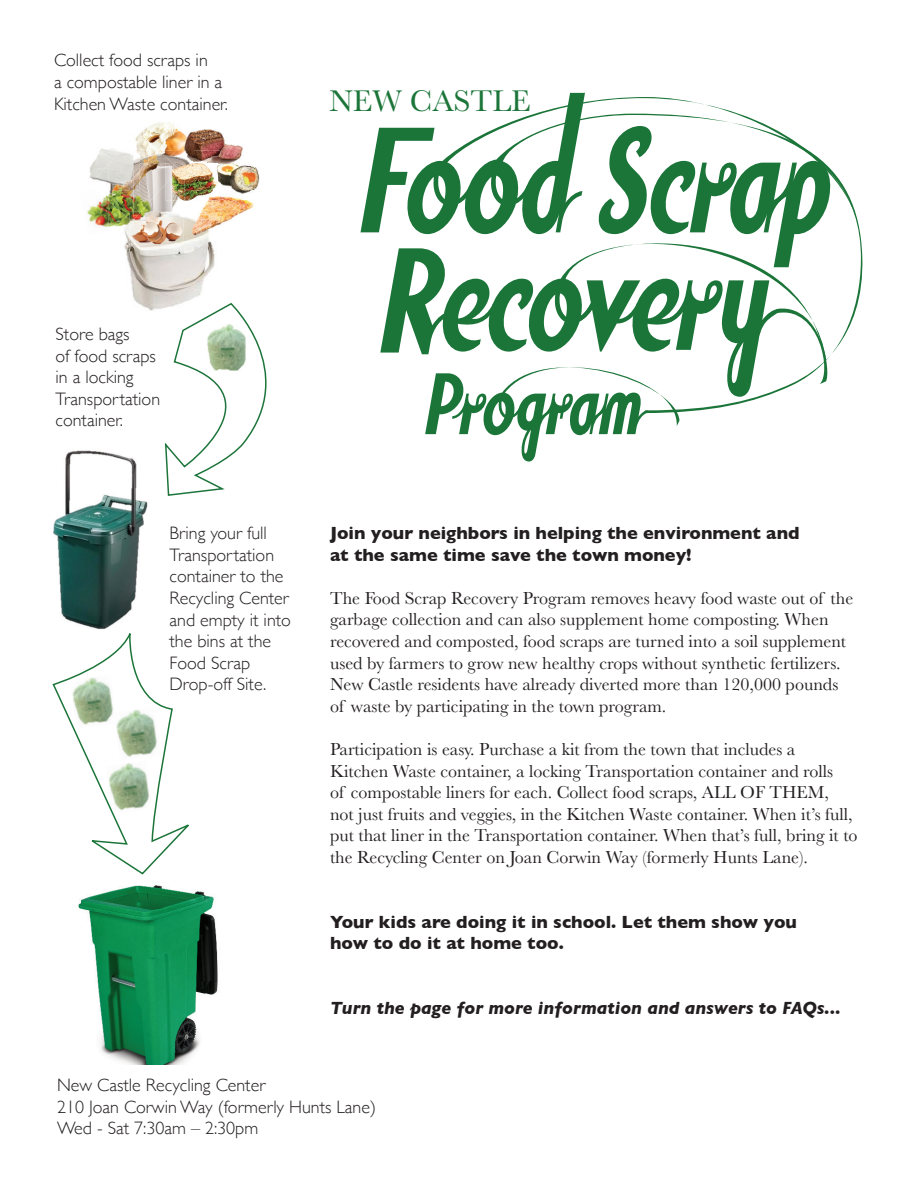
<style>
.page{position:relative;width:918px;height:1188px;background:#fff}
.page>*{position:absolute;margin:0;border:0;box-sizing:border-box;transform-origin:0 0}
.t1{font:31.05px "Baskerville";color:#1b7539}
.t2{font:18px/21.6px "Baskerville";color:#231f20}
.t3{font:300 18px/21.6px "Gill Sans";color:#231f20}
.t4{font:700 18px/21.6px "Gill Sans";color:#231f20}
.t5{font:italic 700 18px "Gill Sans";color:#231f20}
</style>
<div class="page">
<img style="left:53px;top:450px;width:95px;height:180px">
<img style="left:124px;top:217px;width:91px;height:94px">
<img style="left:186px;top:199px;width:68px;height:41px">
<img style="left:141px;top:122px;width:37px;height:29px">
<img style="left:193px;top:156px;width:18px;height:7px">
<img style="left:176px;top:163px;width:35px;height:38px">
<img style="left:186px;top:190px;width:31px;height:11px">
<img style="left:220px;top:167px;width:40px;height:23px">
<img style="left:211px;top:172px;width:9px;height:18px">
<img style="left:220px;top:190px;width:32px;height:9px">
<svg style="left:211px;top:190px;width:9px;height:9px"></svg>
<img style="left:153px;top:184px;width:31px;height:28px">
<img style="left:130px;top:217px;width:53px;height:27px">
<img style="left:153px;top:212px;width:28px;height:5px">
<img style="left:193px;top:129px;width:50px;height:27px">
<img style="left:173px;top:129px;width:20px;height:34px">
<img style="left:211px;top:156px;width:43px;height:16px">
<svg style="left:211px;top:163px;width:6px;height:9px"></svg>
<img style="left:135px;top:132px;width:24px;height:19px">
<img style="left:139px;top:151px;width:34px;height:50px">
<img style="left:90px;top:148px;width:27px;height:35px">
<img style="left:109px;top:151px;width:25px;height:29px">
<svg style="left:127px;top:140px;width:12px;height:23px"></svg>
<img style="left:134px;top:163px;width:5px;height:14px">
<img style="left:166px;top:163px;width:10px;height:21px">
<svg style="left:173px;top:163px;width:11px;height:9px"></svg>
<img style="left:87px;top:201px;width:22px;height:27px">
<img style="left:109px;top:220px;width:21px;height:11px">
<img style="left:130px;top:217px;width:25px;height:9px">
<svg style="left:102px;top:194px;width:7px;height:7px"></svg>
<img style="left:109px;top:180px;width:25px;height:40px">
<img style="left:134px;top:177px;width:17px;height:24px">
<svg style="left:134px;top:179px;width:5px;height:11px"></svg>
<svg style="left:130px;top:201px;width:23px;height:21px"></svg>
<img style="left:78px;top:885px;width:140px;height:179px">
<svg style="left:164px;top:304px;width:103px;height:192px"></svg>
<svg style="left:52px;top:633px;width:137px;height:242px"></svg>
<svg style="left:361px;top:93px;width:472px;height:369px"></svg>
<p class="t3" style="left:54px;top:49px;width:175px">Collect food scraps in<br>a compostable liner in a<br>Kitchen Waste container.</p>
<h1 class="t1" style="left:329px;top:82px;width:203px">NEW CASTLE</h1>
<p class="t3" style="left:56px;top:322px;width:106px">Store bags<br>of food scraps in a locking<br>Transportation container.</p>
<p class="t3" style="left:169px;top:522px;width:106px">Bring your full<br>Transportation</p>
<p class="t3" style="left:169px;top:565px;width:121px">container to the<br>Recycling Center</p>
<p class="t3" style="left:169px;top:608px;width:123px">and empty it into the bins at the<br>Food Scrap</p>
<p class="t3" style="left:169px;top:673px;width:98px">Drop-off Site.</p>
<p class="t4" style="left:330px;top:522px;width:471px">Join your neighbors in helping the environment and at the same time save the town money!</p>
<p class="t2" style="left:330px;top:587px;width:525px">The Food Scrap Recovery Program removes heavy food waste out of the garbage collection and can also supplement home composting. When recovered and composted, food scraps are turned into a soil supplement used by farmers to grow new healthy crops without synthetic fertilizers.<br>New Castle residents have already diverted more than 120,000 pounds of waste by participating in the town program.</p>
<p class="t2" style="left:330px;top:739px;width:529px">Participation is easy. Purchase a kit from the town that includes a Kitchen Waste container, a locking Transportation container and rolls<br>of compostable liners for each. Collect food scraps, ALL OF THEM,<br>not just fruits and veggies, in the Kitchen Waste container. When it’s full, put that liner in the Transportation container. When that’s full, bring it to the Recycling Center on Joan Corwin Way (formerly Hunts Lane).</p>
<p class="t4" style="left:330px;top:910px;width:468px">Your kids are doing it in school. Let them show you how to do it at home too.</p>
<p class="t5" style="left:330px;top:998px;width:512px">Turn the page for more information and answers to FAQs...</p>
<p class="t3" style="left:57px;top:1073px;width:210px">New Castle Recycling Center</p>
<p class="t3" style="left:57px;top:1095px;width:321px">210 Joan Corwin Way (formerly Hunts Lane)</p>
<p class="t3" style="left:57px;top:1117px;width:203px">Wed - Sat 7:30am – 2:30pm</p>
</div>
